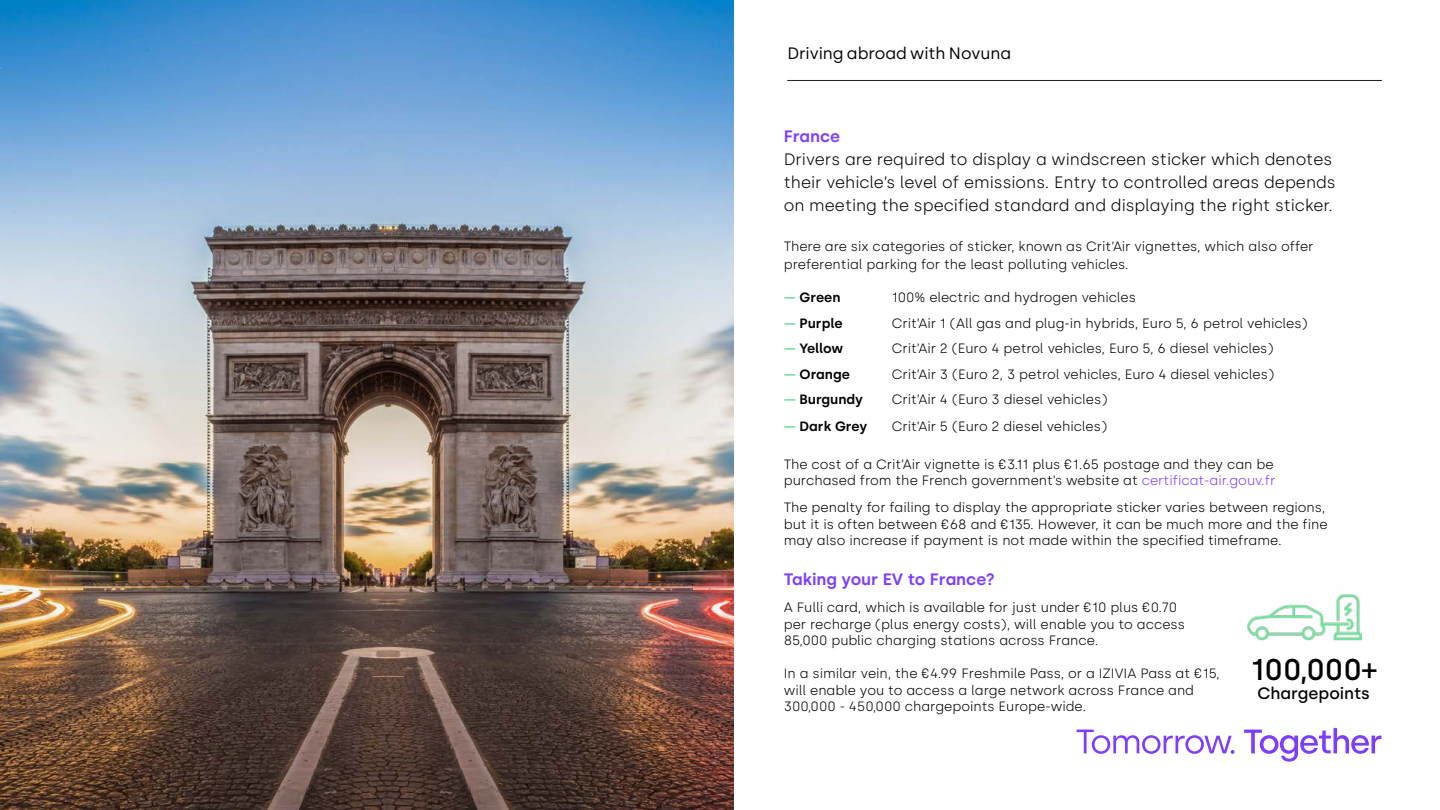
<style>
.page{position:relative;width:1440px;height:810px;background:#fff}
.page>*{position:absolute;margin:0;border:0;box-sizing:border-box;transform-origin:0 0}
.t1{font:500 30px "Silka";color:#000}
.t2{font:300 16.5px/23.2px "Silka";color:#000}
.t3{font:600 16.5px "Silka";color:#7d3dff}
.t4{font:16.5px "Silka";color:#000}
.t5{font:500 16.5px "Silka";color:#000}
.t6{font:300 13.5px/16.5px "Silka";color:#000}
.t7{font:600 13.5px "Silka";color:#000}
.s1{color:#70db99}
.s2{color:#7d3dff}
</style>
<div class="page">
<img style="left:0;top:0;width:733px;height:810px">
<hr style="left:787px;top:80px;width:595px;height:1px;background:#000">
<img style="left:1248px;top:594px;width:114px;height:47px">
<svg style="left:1077px;top:730px;width:157px;height:24px"></svg>
<svg style="left:1244px;top:728px;width:137px;height:34px"></svg>
<p class="t4" style="left:787px;top:43px;width:225px">Driving abroad with Novuna</p>
<p class="t3" style="left:784px;top:126px;width:58px">France</p>
<p class="t2" style="left:784px;top:147px;width:554px">Drivers are required to display a windscreen sticker which denotes their vehicle’s level of emissions. Entry to controlled areas depends on meeting the specified standard and displaying the right sticker.</p>
<p class="t6" style="left:784px;top:237px;width:531px;line-height:18px">There are six categories of sticker, known as Crit’Air vignettes, which also offer preferential parking for the least polluting vehicles.</p>
<p class="t7" style="left:784px;top:289px;width:58px"><span class="s1">—</span> Green</p>
<p class="t6" style="left:892px;top:289px;width:246px">100% electric and hydrogen vehicles</p>
<p class="t7" style="left:784px;top:315px;width:60px"><span class="s1">—</span> Purple</p>
<p class="t6" style="left:892px;top:315px;width:417px">Crit’Air 1 (All gas and plug-in hybrids, Euro 5, 6 petrol vehicles)</p>
<p class="t7" style="left:784px;top:340px;width:61px"><span class="s1">—</span> Yellow</p>
<p class="t6" style="left:892px;top:340px;width:383px">Crit’Air 2 (Euro 4 petrol vehicles, Euro 5, 6 diesel vehicles)</p>
<p class="t7" style="left:784px;top:366px;width:68px"><span class="s1">—</span> Orange</p>
<p class="t6" style="left:892px;top:366px;width:384px">Crit’Air 3 (Euro 2, 3 petrol vehicles, Euro 4 diesel vehicles)</p>
<p class="t7" style="left:784px;top:391px;width:81px"><span class="s1">—</span> Burgundy</p>
<p class="t6" style="left:892px;top:391px;width:217px">Crit’Air 4 (Euro 3 diesel vehicles)</p>
<p class="t7" style="left:784px;top:418px;width:85px"><span class="s1">—</span> Dark Grey</p>
<p class="t6" style="left:892px;top:418px;width:217px">Crit’Air 5 (Euro 2 diesel vehicles)</p>
<p class="t6" style="left:784px;top:456px;width:493px">The cost of a Crit’Air vignette is €3.11 plus €1.65 postage and they can be purchased from the French government’s website at <span class="s2">certificat-air.gouv.fr</span></p>
<p class="t6" style="left:784px;top:499px;width:545px">The penalty for failing to display the appropriate sticker varies between regions, but it is often between €68 and €135. However, it can be much more and the fine may also increase if payment is not made within the specified timeframe.</p>
<p class="t3" style="left:784px;top:570px;width:213px">Taking your EV to France?</p>
<p class="t6" style="left:784px;top:599px;width:403px">A Fulli card, which is available for just under €10 plus €0.70 per recharge (plus energy costs), will enable you to access<br>85,000 public charging stations across France.</p>
<p class="t6" style="left:784px;top:665px;width:437px">In a similar vein, the €4.99 Freshmile Pass, or a IZIVIA Pass at €15, will enable you to access a large network across France and<br>300,000 - 450,000 chargepoints Europe-wide.</p>
<h1 class="t1" style="left:1251px;top:651px;width:127px">100,000+</h1>
<p class="t5" style="left:1257px;top:684px;width:114px">Chargepoints</p>
</div>
